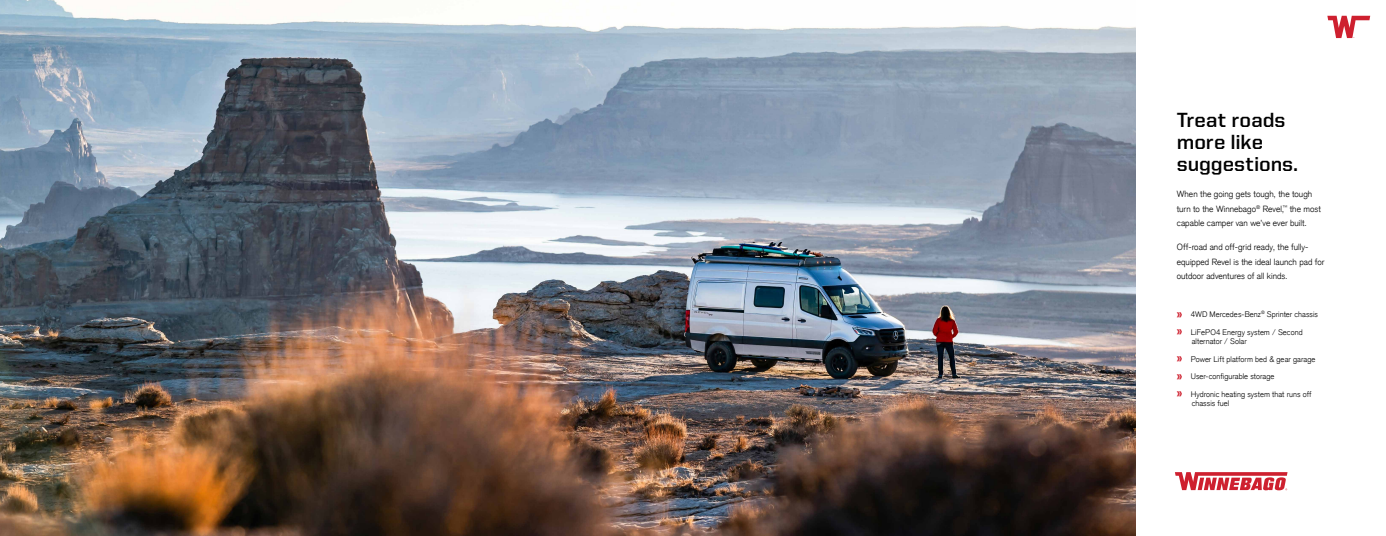
<style>
.page{position:relative;width:1386px;height:536px;background:#fff}
.page>*{position:absolute;margin:0;border:0;box-sizing:border-box;transform-origin:0 0}
.t1{font:700 20.56px/21.9px "United Sans Reg";letter-spacing:-.005em;color:#000}
.t2{font:300 8.75px/14.4px "Akzidenz Grotesk CE";letter-spacing:.005em;color:#000}
.t3{font:300 7.88px/9.6px "Akzidenz Grotesk CE";letter-spacing:.01em;color:#000}
.s1{font-family:"United Sans Reg";font-weight:800;font-size:12.25px;color:#ce202f}
</style>
<div class="page">
<img style="left:0;top:0;width:1135px;height:536px">
<svg style="left:1175px;top:472px;width:113px;height:18px"></svg>
<svg style="left:1327px;top:16px;width:43px;height:22px"></svg>
<h1 class="t1" style="left:1177px;top:109px;width:123px">Treat roads more like suggestions.</h1>
<p class="t2" style="left:1177px;top:187px;width:146px">When the going gets tough, the tough turn to the Winnebago<sup>®</sup> Revel,<sup>™</sup> the most capable camper van we’ve ever built.</p>
<p class="t2" style="left:1177px;top:240px;width:149px">Off-road and off-grid ready, the fully&shy;equipped Revel is the ideal launch pad for outdoor adventures of all kinds.</p>
<p class="t3" style="left:1177px;top:309px;width:143px"><span class="s1">»</span> 4WD Mercedes-Benz<sup>®</sup> Sprinter chassis</p>
<p class="t3" style="left:1192px;top:327px;width:112px;text-indent:-15px"><span class="s1">»</span> LiFePO4 Energy system / Second alternator / Solar</p>
<p class="t3" style="left:1177px;top:354px;width:140px"><span class="s1">»</span> Power Lift platform bed &amp; gear garage</p>
<p class="t3" style="left:1177px;top:371px;width:99px"><span class="s1">»</span> User-configurable storage</p>
<p class="t3" style="left:1192px;top:389px;width:121px;text-indent:-15px"><span class="s1">»</span> Hydronic heating system that runs off chassis fuel</p>
</div>
